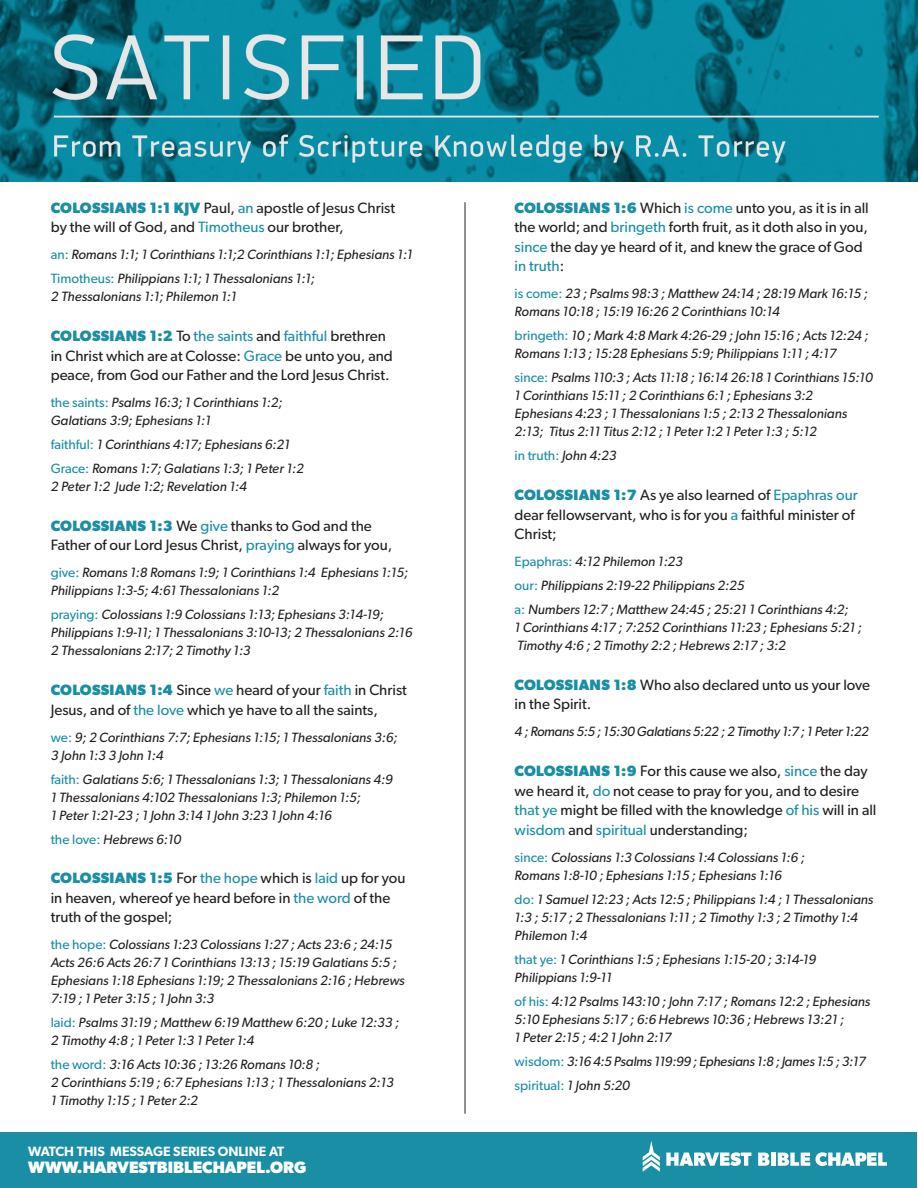
<style>
.page{position:relative;width:918px;height:1188px;background:#fff}
.page>*{position:absolute;margin:0;border:0;box-sizing:border-box;transform-origin:0 0}
.t1{font:700 16.5px "Gibson";color:#fff}
.t2{font:15px/19.5px "Gibson";color:#231f20}
.t3{font:italic 13.5px/18px "Gibson";color:#231f20}
.t4{font:italic 13.5px "Gibson";letter-spacing:-.02em;color:#231f20}
.t5{font:13.5px "Gibson";color:#198ea5}
.t6{font:600 13.5px "Gibson";color:#fff}
.s1{font-weight:700;color:#198ea5}
.s2{color:#198ea5}
.s3{font-style:normal;color:#198ea5}
.s4{font-style:italic;color:#231f20}
</style>
<div class="page">
<img style="left:0;top:0;width:918px;height:181px">
<div style="left:1px;top:1133px;width:916px;height:55px;background:#198ea5"></div>
<svg style="left:643px;top:1141px;width:17px;height:31px"></svg>
<svg style="left:666px;top:1152px;width:85px;height:14px"></svg>
<svg style="left:758px;top:1153px;width:12px;height:13px"></svg>
<hr style="left:771px;top:1153px;width:4px;height:13px;background:#fff">
<svg style="left:778px;top:1152px;width:109px;height:14px"></svg>
<hr style="left:465px;top:202px;width:1px;height:912px;background:#231f20">
<p class="t2" style="left:51px;top:198px;width:346px"><span class="s1">COLOSSIANS 1:1 KJV</span> Paul, <span class="s2">an</span> apostle of Jesus Christ by the will of God, and <span class="s2">Timotheus</span> our brother,</p>
<p class="t3" style="left:51px;top:246px;width:363px"><span class="s3">an:</span> Romans 1:1; 1 Corinthians 1:1;2 Corinthians 1:1; Ephesians 1:1</p>
<p class="t3" style="left:51px;top:270px;width:266px"><span class="s3">Timotheus:</span> Philippians 1:1; 1 Thessalonians 1:1;<br>2 Thessalonians 1:1; Philemon 1:1</p>
<p class="t2" style="left:51px;top:326px;width:344px"><span class="s1">COLOSSIANS 1:2</span> To <span class="s2">the saints</span> and <span class="s2">faithful</span> brethren in Christ which are at Colosse: <span class="s2">Grace</span> be unto you, and peace, from God our Father and the Lord Jesus Christ.</p>
<p class="t3" style="left:51px;top:393px;width:233px"><span class="s3">the saints:</span> Psalms 16:3; 1 Corinthians 1:2;<br>Galatians 3:9; Ephesians 1:1</p>
<p class="t3" style="left:51px;top:435px;width:241px"><span class="s3">faithful:</span> 1 Corinthians 4:17; Ephesians 6:21</p>
<p class="t3" style="left:51px;top:459px;width:254px"><span class="s3">Grace:</span> Romans 1:7; Galatians 1:3; 1 Peter 1:2<br>2 Peter 1:2 Jude 1:2; Revelation 1:4</p>
<p class="t2" style="left:51px;top:516px;width:343px"><span class="s1">COLOSSIANS 1:3</span> We <span class="s2">give</span> thanks to God and the<br>Father of our Lord Jesus Christ, <span class="s2">praying</span> always for you,</p>
<p class="t3" style="left:51px;top:564px;width:359px"><span class="s3">give:</span> Romans 1:8 Romans 1:9; 1 Corinthians 1:4 Ephesians 1:15;<br>Philippians 1:3-5; 4:61 Thessalonians 1:2</p>
<p class="t3" style="left:51px;top:606px;width:363px"><span class="s3">praying:</span> Colossians 1:9 Colossians 1:13; Ephesians 3:14-19;<br>Philippians 1:9-11; 1 Thessalonians 3:10-13; 2 Thessalonians 2:16<br>2 Thessalonians 2:17; 2 Timothy 1:3</p>
<p class="t2" style="left:51px;top:680px;width:358px"><span class="s1">COLOSSIANS 1:4</span> Since <span class="s2">we</span> heard of your <span class="s2">faith</span> in Christ<br>Jesus, and of <span class="s2">the love</span> which ye have to all the saints,</p>
<p class="t3" style="left:51px;top:728px;width:348px"><span class="s3">we:</span> 9; 2 Corinthians 7:7; Ephesians 1:15; 1 Thessalonians 3:6;<br>3 John 1:3 3 John 1:4</p>
<p class="t3" style="left:51px;top:770px;width:344px"><span class="s3">faith:</span> Galatians 5:6; 1 Thessalonians 1:3; 1 Thessalonians 4:9<br>1 Thessalonians 4:102 Thessalonians 1:3; Philemon 1:5;<br>1 Peter 1:21-23 ; 1 John 3:14 1 John 3:23 1 John 4:16</p>
<p class="t3" style="left:51px;top:830px;width:132px"><span class="s3">the love:</span> Hebrews 6:10</p>
<p class="t2" style="left:51px;top:868px;width:356px"><span class="s1">COLOSSIANS 1:5</span> For <span class="s2">the hope</span> which is <span class="s2">laid</span> up for you in heaven, whereof ye heard before in <span class="s2">the word</span> of the truth of the gospel;</p>
<p class="t3" style="left:51px;top:936px;width:355px"><span class="s3">the hope:</span> Colossians 1:23 Colossians 1:27 ; Acts 23:6 ; 24:15<br>Acts 26:6 Acts 26:7 1 Corinthians 13:13 ; 15:19 Galatians 5:5 ; Ephesians 1:18 Ephesians 1:19; 2 Thessalonians 2:16 ; Hebrews 7:19 ; 1 Peter 3:15 ; 1 John 3:3</p>
<p class="t3" style="left:51px;top:1014px;width:350px"><span class="s3">laid:</span> Psalms 31:19 ; Matthew 6:19 Matthew 6:20 ; Luke 12:33 ;<br>2 Timothy 4:8 ; 1 Peter 1:3 1 Peter 1:4</p>
<p class="t3" style="left:51px;top:1056px;width:271px"><span class="s3">the word:</span> 3:16 Acts 10:36 ; 13:26 Romans 10:8 ;</p>
<p class="t3" style="left:51px;top:1074px;width:345px">2 Corinthians 5:19 ; 6:7 Ephesians 1:13 ; 1 Thessalonians 2:13</p>
<p class="t3" style="left:51px;top:1092px;width:149px">1 Timothy 1:15 ; 1 Peter 2:2</p>
<p class="t6" style="left:28px;top:1143px;width:257px">WATCH THIS MESSAGE SERIES ONLINE AT</p>
<p class="t1" style="left:28px;top:1157px;width:280px">WWW.HARVESTBIBLECHAPEL.ORG</p>
<p class="t2" style="left:515px;top:198px;width:356px"><span class="s1">COLOSSIANS 1:6</span> Which <span class="s2">is come</span> unto you, as it is in all the world; and <span class="s2">bringeth</span> forth fruit, as it doth also in you, <span class="s2">since</span> the day ye heard of it, and knew the grace of God <span class="s2">in truth</span>:</p>
<p class="t3" style="left:515px;top:285px;width:355px"><span class="s3">is come:</span> 23 ; Psalms 98:3 ; Matthew 24:14 ; 28:19 Mark 16:15 ;<br>Romans 10:18 ; 15:19 16:26 2 Corinthians 10:14</p>
<p class="t3" style="left:515px;top:327px;width:355px"><span class="s3">bringeth:</span> 10 ; Mark 4:8 Mark 4:26-29 ; John 15:16 ; Acts 12:24 ;<br>Romans 1:13 ; 15:28 Ephesians 5:9; Philippians 1:11 ; 4:17</p>
<p class="t3" style="left:515px;top:369px;width:360px"><span class="s3">since:</span> Psalms 110:3 ; Acts 11:18 ; 16:14 26:18 1 Corinthians 15:10<br>1 Corinthians 15:11 ; 2 Corinthians 6:1 ; Ephesians 3:2</p>
<p class="t3" style="left:515px;top:405px;width:334px">Ephesians 4:23 ; 1 Thessalonians 1:5 ; 2:13 2 Thessalonians<br>2:13; Titus 2:11 Titus 2:12 ; 1 Peter 1:2 1 Peter 1:3 ; 5:12</p>
<p class="t5" style="left:515px;top:448px;width:103px">in truth: <span class="s4">John 4:23</span></p>
<p class="t2" style="left:515px;top:485px;width:345px"><span class="s1">COLOSSIANS 1:7</span> As ye also learned of <span class="s2">Epaphras our </span>dear fellowservant, who is for you <span class="s2">a</span> faithful minister of<br>Christ;</p>
<p class="t3" style="left:515px;top:552px;width:170px"><span class="s3">Epaphras:</span> 4:12 Philemon 1:23</p>
<p class="t3" style="left:515px;top:576px;width:231px"><span class="s3">our:</span> Philippians 2:19-22 Philippians 2:25</p>
<p class="t3" style="left:515px;top:600px;width:335px"><span class="s3">a:</span> Numbers 12:7 ; Matthew 24:45 ; 25:21 1 Corinthians 4:2;</p>
<p class="t3" style="left:515px;top:618px;width:349px">1 Corinthians 4:17 ; 7:252 Corinthians 11:23 ; Ephesians 5:21 ;<br>Timothy 4:6 ; 2 Timothy 2:2 ; Hebrews 2:17 ; 3:2</p>
<p class="t2" style="left:515px;top:675px;width:357px"><span class="s1">COLOSSIANS 1:8</span> Who also declared unto us your love in the Spirit.</p>
<p class="t4" style="left:515px;top:724px;width:356px">4 ; Romans 5:5 ; 15:30 Galatians 5:22 ; 2 Timothy 1:7 ; 1 Peter 1:22</p>
<p class="t2" style="left:515px;top:761px;width:363px"><span class="s1">COLOSSIANS 1:9</span> For this cause we also, <span class="s2">since</span> the day we heard it, <span class="s2">do</span> not cease to pray for you, and to desire <span class="s2">that ye</span> might be filled with the knowledge <span class="s2">of his</span> will in all <span class="s2">wisdom</span> and <span class="s2">spiritual</span> understanding;</p>
<p class="t3" style="left:515px;top:848px;width:292px"><span class="s3">since:</span> Colossians 1:3 Colossians 1:4 Colossians 1:6 ;<br>Romans 1:8-10 ; Ephesians 1:15 ; Ephesians 1:16</p>
<p class="t3" style="left:515px;top:890px;width:360px"><span class="s3">do:</span> 1 Samuel 12:23 ; Acts 12:5 ; Philippians 1:4 ; 1 Thessalonians<br>1:3 ; 5:17 ; 2 Thessalonians 1:11 ; 2 Timothy 1:3 ; 2 Timothy 1:4<br>Philemon 1:4</p>
<p class="t3" style="left:515px;top:950px;width:303px"><span class="s3">that ye:</span> 1 Corinthians 1:5 ; Ephesians 1:15-20 ; 3:14-19<br>Philippians 1:9-11</p>
<p class="t3" style="left:515px;top:992px;width:357px"><span class="s3">of his:</span> 4:12 Psalms 143:10 ; John 7:17 ; Romans 12:2 ; Ephesians<br>5:10 Ephesians 5:17 ; 6:6 Hebrews 10:36 ; Hebrews 13:21 ;<br>1 Peter 2:15 ; 4:2 1 John 2:17</p>
<p class="t4" style="left:515px;top:1053px;width:353px"><span class="s3">wisdom:</span> 3:16 4:5 Psalms 119:99 ; Ephesians 1:8 ; James 1:5 ; 3:17</p>
<p class="t5" style="left:515px;top:1077px;width:117px">spiritual: <span class="s4">1 John 5:20</span></p>
</div>
